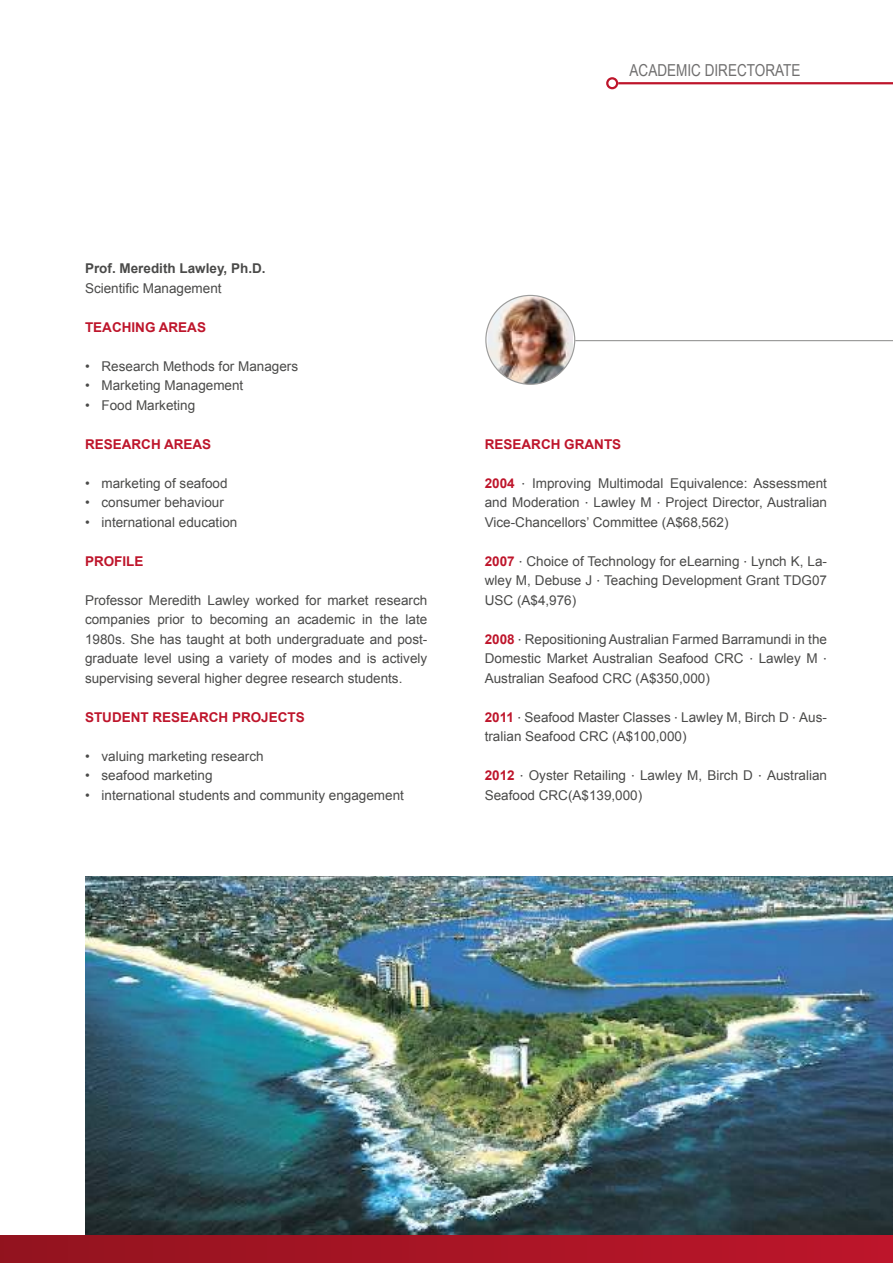
<style>
.page{position:relative;width:893px;height:1263px;background:#fff}
.page>*{position:absolute;margin:0;border:0;box-sizing:border-box;transform-origin:0 0}
.t1{font:16.5px "Arial Narrow";color:#706f6f}
.t2{font:13.5px/19.5px "Arial";color:#4a4a49;text-align:justify}
.t3{font:700 13.5px "Arial";color:#be152b}
.t4{font:700 13.5px "Arial";color:#4a4a49}
.s1{font-weight:700;color:#be152b}
.s2{font-family:"Helvetica Neue"}
</style>
<div class="page">
<img style="left:86px;top:876px;width:807px;height:359px">
<div style="left:606px;top:77px;width:12px;height:12px;border:2px solid #be152b;border-radius:50%"></div>
<hr style="left:618px;top:82px;width:275px;height:2px;background:#be152b">
<div style="left:0;top:1235px;width:893px;height:28px;background:linear-gradient(to right,#92141f,#bd152b)"></div>
<img style="left:487px;top:296px;width:86px;height:88px">
<hr style="left:575px;top:340px;width:318px;height:1px;background:#9d9d9c">
<p class="t1" style="left:630px;top:64px;width:172px">ACADEMIC DIRECTORATE</p>
<p class="t4" style="left:85px;top:263px;width:182px">Prof. Meredith Lawley, Ph.D.</p>
<p class="t2" style="left:85px;top:278px;width:138px">Scientific Management</p>
<p class="t3" style="left:85px;top:322px;width:123px">TEACHING AREAS</p>
<p class="t2" style="left:85px;top:357px;width:215px">• Research Methods for Managers</p>
<p class="t2" style="left:85px;top:377px;width:160px">• Marketing Management</p>
<p class="t2" style="left:85px;top:396px;width:112px">• Food Marketing</p>
<p class="t3" style="left:85px;top:439px;width:128px">RESEARCH AREAS</p>
<p class="t2" style="left:85px;top:474px;width:144px">• marketing of seafood</p>
<p class="t2" style="left:85px;top:494px;width:140px">• consumer behaviour</p>
<p class="t2" style="left:85px;top:513px;width:154px">• international education</p>
<p class="t3" style="left:85px;top:556px;width:60px">PROFILE</p>
<p class="t2" style="left:85px;top:591px;width:344px">Professor Meredith Lawley worked for market research companies prior to becoming an academic in the late 1980s. She has taught at both undergraduate and post&shy;graduate level using a variety of modes and is actively supervising several higher degree research students.</p>
<p class="t3" style="left:85px;top:712px;width:221px">STUDENT RESEARCH PROJECTS</p>
<p class="t2" style="left:85px;top:747px;width:180px">• valuing marketing research</p>
<p class="t2" style="left:85px;top:767px;width:129px">• seafood marketing</p>
<p class="t2" style="left:85px;top:786px;width:320px">• international students and community engagement</p>
<p class="t3" style="left:485px;top:439px;width:138px">RESEARCH GRANTS</p>
<p class="t2" style="left:485px;top:474px;width:344px"><span class="s1">2004</span> <span class="s2">·</span> Improving Multimodal Equivalence: Assessment and Moderation <span class="s2">·</span> Lawley M <span class="s2">·</span> Project Director, Australian Vice-Chancellors’ Committee (A$68,562)</p>
<p class="t2" style="left:485px;top:552px;width:344px"><span class="s1">2007</span> <span class="s2">·</span> Choice of Technology for eLearning <span class="s2">·</span> Lynch K, La&shy;wley M, Debuse J <span class="s2">·</span> Teaching Development Grant TDG07<br>USC (A$4,976)</p>
<p class="t2" style="left:485px;top:630px;width:344px"><span class="s1">2008</span> <span class="s2">·</span> Repositioning Australian Farmed Barramundi in the Domestic Market Australian Seafood CRC <span class="s2">·</span> Lawley M <span class="s2">· </span>Australian Seafood CRC (A$350,000)</p>
<p class="t2" style="left:485px;top:708px;width:344px"><span class="s1">2011</span> <span class="s2">·</span> Seafood Master Classes <span class="s2">·</span> Lawley M, Birch D <span class="s2">·</span> Aus&shy;tralian Seafood CRC (A$100,000)</p>
<p class="t2" style="left:485px;top:767px;width:344px"><span class="s1">2012</span> <span class="s2">·</span> Oyster Retailing <span class="s2">·</span> Lawley M, Birch D <span class="s2">·</span> Australian<br>Seafood CRC(A$139,000)</p>
</div>
